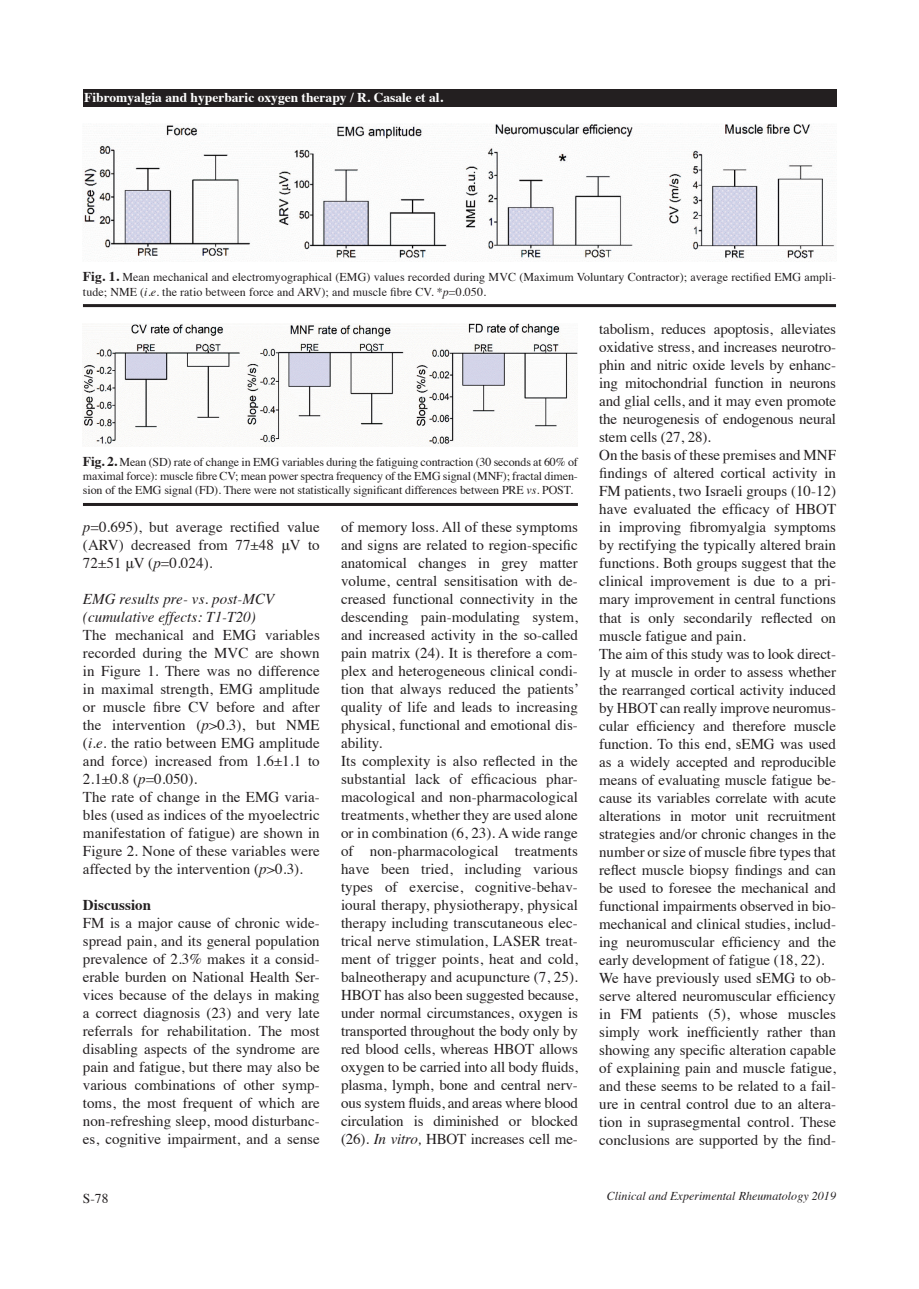
<style>
.page{position:relative;width:919px;height:1289px;background:#fff}
.page>*{position:absolute;margin:0;border:0;box-sizing:border-box;transform-origin:0 0}
.t1{font:15px/18px "Times";color:#231f20}
.t2{font:700 13.5px "Times";color:#fff}
.t3{font:13.5px "Times";color:#231f20}
.t4{font:12px/14.2px "Times";letter-spacing:.005em;color:#231f20}
.t5{font:italic 12px "Times";letter-spacing:.005em;color:#231f20}
.s1{font-weight:700;font-size:13.5px}
.s2{font-style:italic}
.s3{font-weight:700}
</style>
<div class="page">
<div style="left:83px;top:89px;width:753px;height:17px;background:#231f20"></div>
<hr style="left:83px;top:304px;width:753px;height:3px;background:#231f20">
<img style="left:84px;top:124px;width:751px;height:136px">
<img style="left:83px;top:323px;width:494px;height:123px">
<hr style="left:83px;top:503px;width:495px;height:3px;background:#231f20">
<p class="t2" style="left:84px;top:84px;width:360px">Fibromyalgia and hyperbaric oxygen therapy / R. Casale et al.</p>
<p class="t4" style="left:83px;top:269px;width:754px"><span class="s1">Fig. 1.</span> Mean mechanical and electromyographical (EMG) values recorded during MVC (Maximum Voluntary Contractor); average rectified EMG ampli&shy;tude; NME (<span class="s2">i.e.</span> the ratio between force and ARV); and muscle fibre CV. *<span class="s2">p</span>=0.050.</p>
<p class="t4" style="left:83px;top:454px;width:496px;text-align:justify"><span class="s1">Fig. 2.</span> Mean (SD) rate of change in EMG variables during the fatiguing contraction (30 seconds at 60% of maximal force): muscle fibre CV; mean power spectra frequency of the EMG signal (MNF); fractal dimen&shy;sion of the EMG signal (FD). There were not statistically significant differences between PRE <span class="s2">vs.</span> POST.</p>
<p class="t1" style="left:83px;top:517px;width:238px;text-align:justify"><span class="s2">p</span>=0.695), but average rectified value (ARV) decreased from 77±48 μV to 72±51 μV (<span class="s2">p</span>=0.024).</p>
<p class="t1" style="left:83px;top:589px;width:238px"><span class="s2">EMG results pre- vs. post-MCV (cumulative effects: T1-T20)<br></span>The mechanical and EMG variables recorded during the MVC are shown in Figure 1. There was no difference in maximal strength, EMG amplitude or muscle fibre CV before and after the intervention (<span class="s2">p</span>&gt;0.3), but NME (<span class="s2">i.e.</span> the ratio between EMG amplitude and force) increased from 1.6±1.1 to 2.1±0.8 (<span class="s2">p</span>=0.050).<br>The rate of change in the EMG varia&shy;bles (used as indices of the myoelectric manifestation of fatigue) are shown in Figure 2. None of these variables were affected by the intervention (<span class="s2">p</span>&gt;0.3).</p>
<p class="t1" style="left:83px;top:895px;width:238px"><span class="s3">Discussion<br></span>FM is a major cause of chronic wide&shy;spread pain, and its general population prevalence of 2.3% makes it a consid&shy;erable burden on National Health Ser&shy;vices because of the delays in making a correct diagnosis (23) and very late referrals for rehabilitation. The most disabling aspects of the syndrome are pain and fatigue, but there may also be various combinations of other symp&shy;toms, the most frequent of which are non-refreshing sleep, mood disturbanc&shy;es, cognitive impairment, and a sense</p>
<p class="t1" style="left:341px;top:517px;width:239px">of memory loss. All of these symptoms and signs are related to region-specific anatomical changes in grey matter volume, central sensitisation with de&shy;creased functional connectivity in the descending pain-modulating system, and increased activity in the so-called pain matrix (24). It is therefore a com&shy;plex and heterogeneous clinical condi&shy;tion that always reduced the patients’ quality of life and leads to increasing physical, functional and emotional dis&shy;ability.<br>Its complexity is also reflected in the substantial lack of efficacious phar&shy;macological and non-pharmacological treatments, whether they are used alone or in combination (6, 23). A wide range of non-pharmacological treatments have been tried, including various types of exercise, cognitive-behav&shy;ioural therapy, physiotherapy, physical therapy including transcutaneous elec&shy;trical nerve stimulation, LASER treat&shy;ment of trigger points, heat and cold, balneotherapy and acupuncture (7, 25).<br>HBOT has also been suggested because, under normal circumstances, oxygen is transported throughout the body only by red blood cells, whereas HBOT allows oxygen to be carried into all body fluids, plasma, lymph, bone and central nerv&shy;ous system fluids, and areas where blood circulation is diminished or blocked (26). <span class="s2">In vitro,</span> HBOT increases cell me-</p>
<p class="t1" style="left:599px;top:319px;width:238px">tabolism, reduces apoptosis, alleviates oxidative stress, and increases neurotro&shy;phin and nitric oxide levels by enhanc&shy;ing mitochondrial function in neurons and glial cells, and it may even promote the neurogenesis of endogenous neural stem cells (27, 28).<br>On the basis of these premises and MNF findings of altered cortical activity in FM patients, two Israeli groups (10-12) have evaluated the efficacy of HBOT in improving fibromyalgia symptoms by rectifying the typically altered brain functions. Both groups suggest that the clinical improvement is due to a pri&shy;mary improvement in central functions that is only secondarily reflected on muscle fatigue and pain.<br>The aim of this study was to look direct&shy;ly at muscle in order to assess whether the rearranged cortical activity induced by HBOT can really improve neuromus&shy;cular efficiency and therefore muscle function. To this end, sEMG was used as a widely accepted and reproducible means of evaluating muscle fatigue be&shy;cause its variables correlate with acute alterations in motor unit recruitment strategies and/or chronic changes in the number or size of muscle fibre types that reflect muscle biopsy findings and can be used to foresee the mechanical and functional impairments observed in bio&shy;mechanical and clinical studies, includ&shy;ing neuromuscular efficiency and the early development of fatigue (18, 22).<br>We have previously used sEMG to ob&shy;serve altered neuromuscular efficiency in FM patients (5), whose muscles simply work inefficiently rather than showing any specific alteration capable of explaining pain and muscle fatigue, and these seems to be related to a fail&shy;ure in central control due to an altera&shy;tion in suprasegmental control. These conclusions are supported by the find-</p>
<p class="t3" style="left:83px;top:1185px;width:27px">S-78</p>
<p class="t5" style="left:606px;top:1185px;width:231px">Clinical and Experimental Rheumatology 2019</p>
</div>
